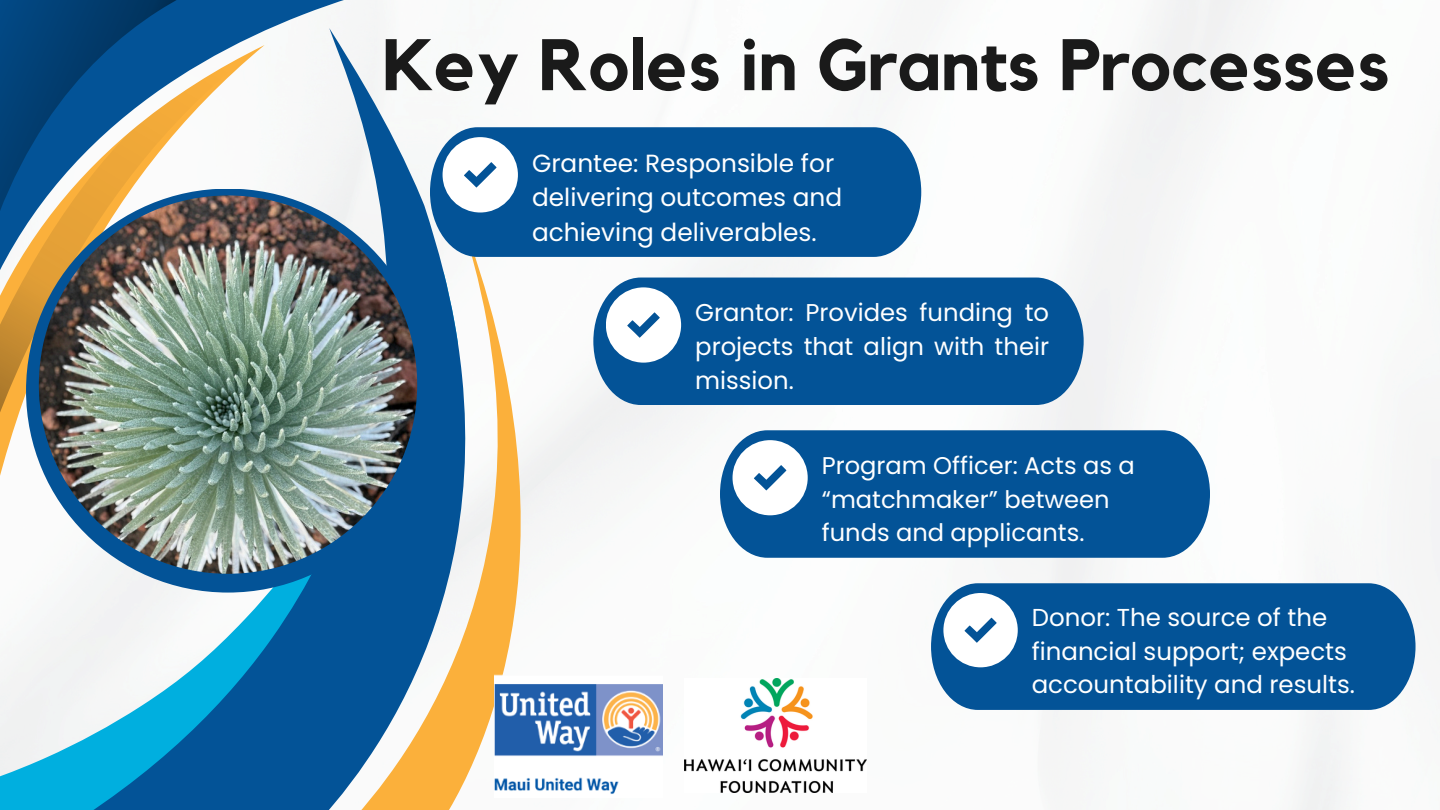
<style>
.page{position:relative;width:1440px;height:810px;background:#fff}
.page>*{position:absolute;margin:0;border:0;box-sizing:border-box;transform-origin:0 0}
.t1{font:700 72px "Kollektif";color:#1a1a1a}
.t2{font:24.8px/34.5px "Poppins";color:#fff}
.t3{font:24.5px/33.6px "Poppins";color:#fff}
.t4{font:24.3px/33.8px "Poppins";color:#fff;text-align:justify}
.t5{font:24.2px/33.8px "Poppins";color:#fff}
</style>
<div class="page">
<svg style="left:21px;top:572px;width:297px;height:238px"></svg>
<svg style="left:318px;top:257px;width:275px;height:553px"></svg>
<div style="left:0;top:511px;width:265px;height:145px;background:#f6f8f8"></div>
<svg style="left:298px;top:0;width:252px;height:356px"></svg>
<svg style="left:0;top:0;width:298px;height:201px"></svg>
<svg style="left:0;top:45px;width:265px;height:466px"></svg>
<div style="left:26px;top:189px;width:404px;height:404px;background:#035397;border-radius:50%"></div>
<img style="left:39px;top:195px;width:378px;height:379px;border-radius:50%">
<img style="left:495px;top:673px;width:167px;height:125px">
<div style="left:430px;top:127px;width:491px;height:130px;background:#035397"></div>
<div style="left:443px;top:137px;width:75px;height:76px;background:#fff;border-radius:50%"></div>
<svg style="left:464px;top:162px;width:33px;height:25px"></svg>
<div style="left:593px;top:278px;width:491px;height:127px;background:#035397"></div>
<div style="left:606px;top:287px;width:75px;height:76px;background:#fff;border-radius:50%"></div>
<svg style="left:627px;top:312px;width:33px;height:26px"></svg>
<div style="left:720px;top:430px;width:490px;height:128px;background:#035397"></div>
<div style="left:733px;top:440px;width:75px;height:75px;background:#fff;border-radius:50%"></div>
<svg style="left:754px;top:465px;width:32px;height:25px"></svg>
<div style="left:931px;top:583px;width:484px;height:127px;background:#035397"></div>
<div style="left:943px;top:593px;width:75px;height:74px;background:#fff;border-radius:50%"></div>
<svg style="left:965px;top:618px;width:32px;height:25px"></svg>
<img style="left:684px;top:678px;width:183px;height:115px">
<p class="t1" style="left:382px;top:32px;width:1009px">Key Roles in Grants Processes</p>
<p class="t2" style="left:532px;top:146px;width:312px">Grantee: Responsible for delivering outcomes and achieving deliverables.</p>
<p class="t4" style="left:695px;top:296px;width:355px">Grantor: Provides funding to projects that align with their mission.</p>
<h1 class="t5" style="left:822px;top:448px;width:314px">Program Officer: Acts as a “matchmaker” between funds and applicants.</h1>
<p class="t3" style="left:1032px;top:601px;width:325px">Donor: The source of the financial support; expects accountability and results.</p>
</div>
